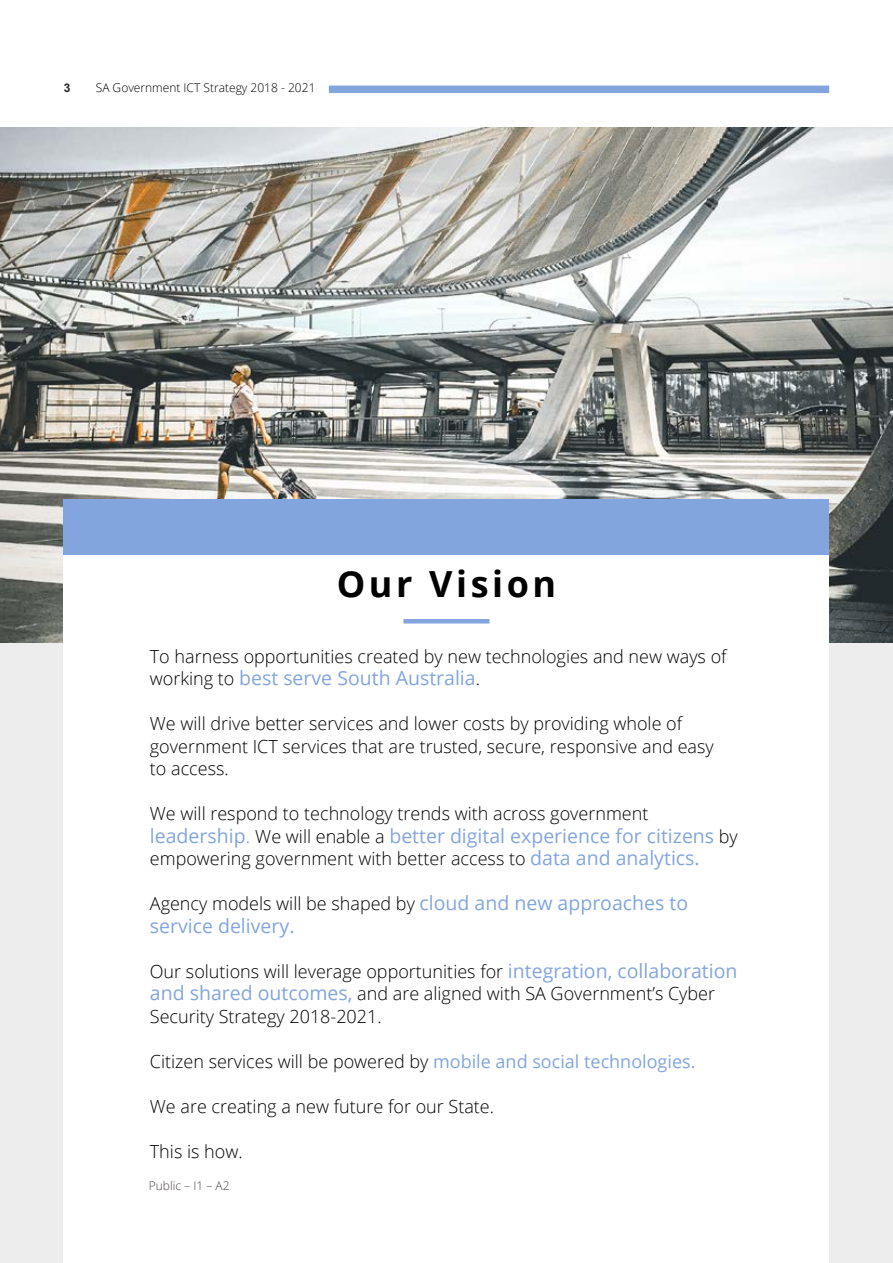
<style>
.page{position:relative;width:893px;height:1263px;background:#fff}
.page>*{position:absolute;margin:0;border:0;box-sizing:border-box;transform-origin:0 0}
.t1{font:700 36px "Open Sans";letter-spacing:.1em;color:#000}
.t2{font:19.5px "Open Sans";color:#82a5de}
.t3{font:300 18px/22.5px "Open Sans";color:#000}
.t4{font:300 12px "Open Sans";color:#000}
.t5{font:300 12px "Open Sans";color:#4c4544}
.t6{font:700 12px "Arial";color:#282827}
.s1{font-weight:300;font-size:18px;color:#000}
.s2{font-weight:300;font-size:21px}
.s3{font-weight:400;font-size:19.5px;color:#82a5de}
.s4{font-weight:400;color:#82a5de}
</style>
<div class="page">
<img style="left:0;top:128px;width:893px;height:515px">
<div style="left:0;top:643px;width:893px;height:620px;background:#ededed"></div>
<div style="left:64px;top:555px;width:765px;height:708px;background:#fff"></div>
<div style="left:64px;top:500px;width:765px;height:55px;background:#82a5de"></div>
<hr style="left:403px;top:619px;width:87px;height:4px;background:#82a5de">
<hr style="left:892px;top:307px;width:1px;height:892px;background:#ededed">
<div style="left:329px;top:86px;width:500px;height:7px;background:#82a5de"></div>
<p class="t6" style="left:64px;top:80px;width:8px">3</p>
<p class="t4" style="left:96px;top:80px;width:221px">SA Government ICT Strategy 2018 - 2021</p>
<h1 class="t1" style="left:337px;top:559px;width:221px">Our Vision</h1>
<p class="t3" style="left:150px;top:644px;width:578px">To harness opportunities created by new technologies and new ways of</p>
<p class="t2" style="left:150px;top:665px;width:332px"><span class="s1">working to</span> best serve South Australia<span class="s1">.</span></p>
<p class="t3" style="left:150px;top:712px;width:565px">We will drive better services and lower costs by providing whole of government ICT services that are trusted, secure, responsive and easy to access.</p>
<p class="t3" style="left:150px;top:802px;width:500px">We will respond to technology trends with across government</p>
<p class="t2" style="left:150px;top:822px;width:589px">leadership<span class="s2">.</span> <span class="s1">We will enable a</span> better digital experience for citizens <span class="s1">by</span></p>
<p class="t3" style="left:150px;top:847px;width:551px">empowering government with better access to <span class="s3">data and analytics.</span></p>
<p class="t3" style="left:150px;top:892px;width:540px">Agency models will be shaped by <span class="s3">cloud and new approaches to</span></p>
<p class="t2" style="left:150px;top:912px;width:146px">service delivery.</p>
<p class="t3" style="left:150px;top:959px;width:589px">Our solutions will leverage opportunities for <span class="s3">integration, collaboration and shared outcomes,</span> and are aligned with SA Government’s Cyber<br>Security Strategy 2018-2021.</p>
<p class="t3" style="left:150px;top:1049px;width:547px">Citizen services will be powered by <span class="s4">mobile and social technologies.</span></p>
<p class="t3" style="left:150px;top:1094px;width:346px">We are creating a new future for our State.</p>
<p class="t3" style="left:150px;top:1139px;width:94px">This is how.</p>
<p class="t5" style="left:149px;top:1177px;width:82px">Public – I1 – A2</p>
</div>
